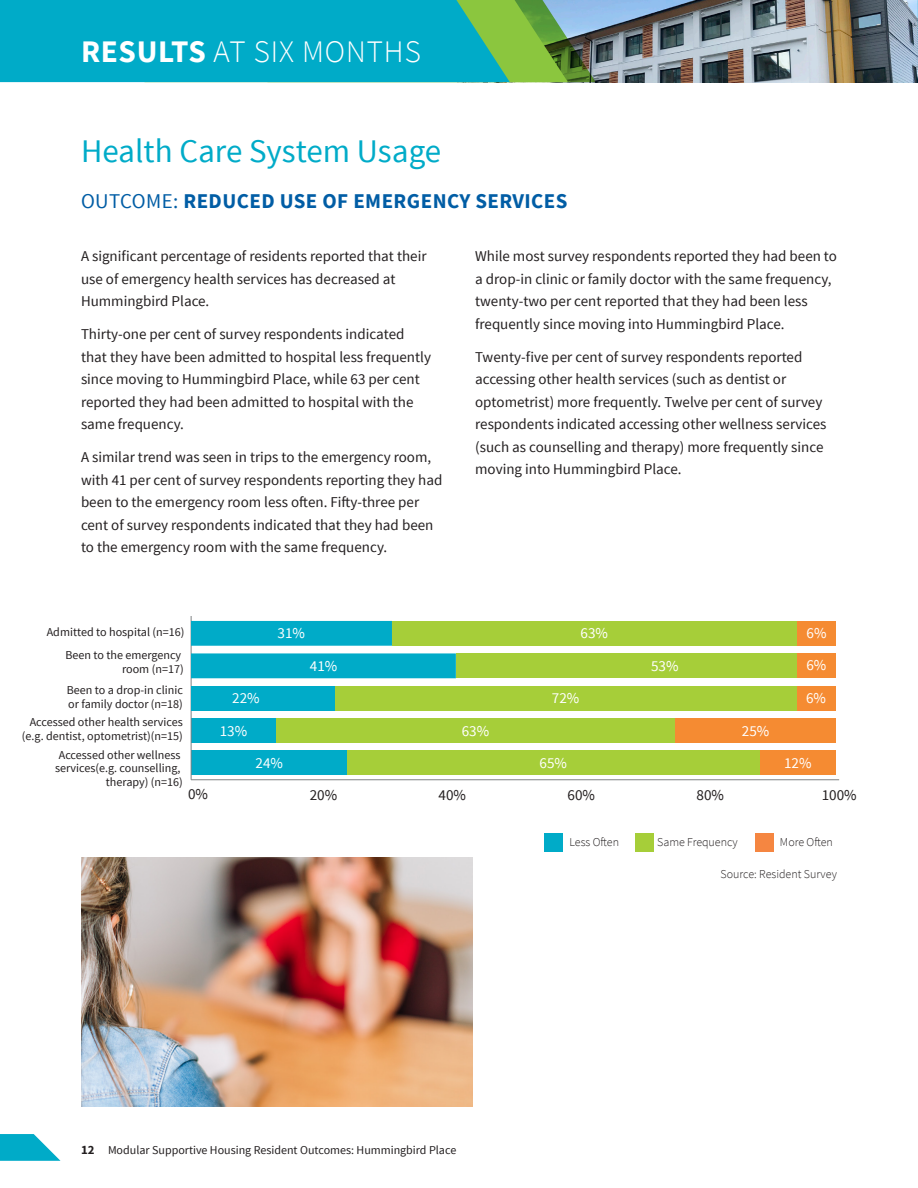
<style>
.page{position:relative;width:918px;height:1188px;background:#fff}
.page>*{position:absolute;margin:0;border:0;box-sizing:border-box;transform-origin:0 0}
.H1__actually_H2{font:33px "Source Sans Pro";color:#00abc8}
.t1{font:300 31.35px "Source Sans Pro";letter-spacing:.03em;color:#fff}
.Outcome{font:700 21px "Source Sans Pro";letter-spacing:.02em;color:#015da5}
.t2{font:15.15px "Source Sans Pro";color:#fff}
.t3{font:15.15px "Source Sans Pro";color:#231f20}
.CS_Body{font:15px/22.5px "Source Sans Pro";color:#231f20}
.t4{font:12.15px/13.6px "Source Sans Pro";color:#231f20;text-align:right}
.t5{font:12px "Source Sans Pro";color:#231f20}
.black{font:300 12px "Source Sans Pro";color:#231f20}
.graph_cut_line{font:300 12px "Source Sans Pro";color:#231f20}
.s1{font-weight:700}
.s2{font-weight:400}
.s3{font-weight:700;font-size:12.75px}
</style>
<div class="page">
<svg style="left:0;top:1134px;width:60px;height:27px"></svg>
<img style="left:596px;top:0;width:260px;height:82px">
<svg style="left:856px;top:0;width:62px;height:82px;background:#697b8a"></svg>
<svg style="left:0;top:0;width:596px;height:82px;background:#16abb2"></svg>
<div style="left:635px;top:833px;width:19px;height:19px;background:#a6ce39"></div>
<div style="left:544px;top:833px;width:19px;height:19px;background:#00abc8"></div>
<div style="left:755px;top:833px;width:19px;height:19px;background:#f58641"></div>
<div style="left:191px;top:718px;width:259px;height:25px;background:#00abc8"></div>
<div style="left:191px;top:750px;width:156px;height:25px;background:#00abc8"></div>
<hr style="left:191px;top:780px;width:648px;height:1px;background:#808285">
<hr style="left:191px;top:617px;width:1px;height:163px;background:#808285">
<div style="left:797px;top:621px;width:39px;height:25px;background:#f58b32"></div>
<div style="left:796px;top:653px;width:40px;height:25px;background:#f58b32"></div>
<div style="left:796px;top:686px;width:40px;height:25px;background:#f58b32"></div>
<div style="left:276px;top:718px;width:399px;height:25px;background:#a6ce39"></div>
<div style="left:392px;top:621px;width:405px;height:25px;background:#a6ce39"></div>
<div style="left:456px;top:653px;width:341px;height:25px;background:#a6ce39"></div>
<div style="left:335px;top:686px;width:462px;height:25px;background:#a6ce39"></div>
<div style="left:191px;top:621px;width:201px;height:25px;background:#00abc8"></div>
<div style="left:191px;top:653px;width:265px;height:25px;background:#00abc8"></div>
<div style="left:191px;top:686px;width:144px;height:25px;background:#00abc8"></div>
<div style="left:759px;top:750px;width:77px;height:25px;background:#f58b32"></div>
<div style="left:347px;top:750px;width:412px;height:25px;background:#a6ce39"></div>
<div style="left:675px;top:718px;width:161px;height:25px;background:#f58b32"></div>
<img style="left:81px;top:858px;width:391px;height:249px">
<h2 class="t1" style="left:81px;top:33px;width:341px"><span class="s1">RESULTS</span> AT SIX MONTHS</h2>
<p class="H1__actually_H2" style="left:81px;top:130px;width:362px">Health Care System Usage</p>
<p class="Outcome" style="left:81px;top:186px;width:488px"><span class="s2">OUTCOME:</span> REDUCED USE OF EMERGENCY SERVICES</p>
<p class="CS_Body" style="left:81px;top:245px;width:347px">A significant percentage of residents reported that their use of emergency health services has decreased at<br>Hummingbird Place.</p>
<p class="CS_Body" style="left:81px;top:323px;width:352px">Thirty-one per cent of survey respondents indicated that they have been admitted to hospital less frequently since moving to Hummingbird Place, while 63 per cent reported they had been admitted to hospital with the same frequency.</p>
<p class="CS_Body" style="left:81px;top:446px;width:363px">A similar trend was seen in trips to the emergency room, with 41 per cent of survey respondents reporting they had been to the emergency room less often. Fifty-three per cent of survey respondents indicated that they had been to the emergency room with the same frequency.</p>
<p class="CS_Body" style="left:475px;top:245px;width:363px">While most survey respondents reported they had been to a drop-in clinic or family doctor with the same frequency, twenty-two per cent reported that they had been less frequently since moving into Hummingbird Place.</p>
<p class="CS_Body" style="left:475px;top:346px;width:353px">Twenty-five per cent of survey respondents reported accessing other health services (such as dentist or optometrist) more frequently. Twelve per cent of survey respondents indicated accessing other wellness services (such as counselling and therapy) more frequently since moving into Hummingbird Place.</p>
<p class="t4" style="left:47px;top:626px;width:139px">Admitted to hospital (n=16)</p>
<p class="t2" style="left:278px;top:624px;width:29px">31%</p>
<p class="t2" style="left:581px;top:624px;width:29px">63%</p>
<p class="t4" style="left:65px;top:649px;width:120px">Been to the emergency room (n=17)</p>
<p class="t4" style="left:67px;top:683px;width:118px;text-align:left">Been to a drop-in clinic or family doctor (n=18)</p>
<p class="t4" style="left:22px;top:715px;width:162px">Accessed other health services (e.g. dentist, optometrist)(n=15)</p>
<p class="t2" style="left:310px;top:656px;width:29px">41%</p>
<p class="t2" style="left:651px;top:656px;width:29px">53%</p>
<p class="t2" style="left:232px;top:689px;width:29px">22%</p>
<p class="t2" style="left:552px;top:689px;width:29px">72%</p>
<p class="t2" style="left:220px;top:721px;width:29px">13%</p>
<p class="t2" style="left:742px;top:721px;width:29px">25%</p>
<p class="t2" style="left:462px;top:721px;width:29px">63%</p>
<p class="t2" style="left:807px;top:624px;width:21px">6%</p>
<p class="t2" style="left:806px;top:656px;width:21px">6%</p>
<p class="t2" style="left:806px;top:689px;width:21px">6%</p>
<p class="t4" style="left:55px;top:748px;width:129px">Accessed other wellness services(e.g. counselling, therapy) (n=16)</p>
<p class="t2" style="left:256px;top:753px;width:29px">24%</p>
<p class="t2" style="left:540px;top:753px;width:29px">65%</p>
<p class="t2" style="left:784px;top:754px;width:29px">12%</p>
<p class="t3" style="left:188px;top:785px;width:21px">0%</p>
<p class="t3" style="left:310px;top:785px;width:29px">20%</p>
<p class="t3" style="left:439px;top:785px;width:29px">40%</p>
<p class="t3" style="left:568px;top:785px;width:29px">60%</p>
<p class="t3" style="left:697px;top:785px;width:29px">80%</p>
<p class="t3" style="left:822px;top:785px;width:36px">100%</p>
<p class="black" style="left:570px;top:835px;width:51px">Less Often</p>
<p class="black" style="left:657px;top:834px;width:82px">Same Frequency</p>
<p class="black" style="left:780px;top:835px;width:54px">More Often</p>
<p class="t5" style="left:81px;top:1143px;width:377px"><span class="s3">12</span> Modular Supportive Housing Resident Outcomes: Hummingbird Place</p>
<p class="graph_cut_line" style="left:721px;top:866px;width:118px">Source: Resident Survey</p>
</div>
